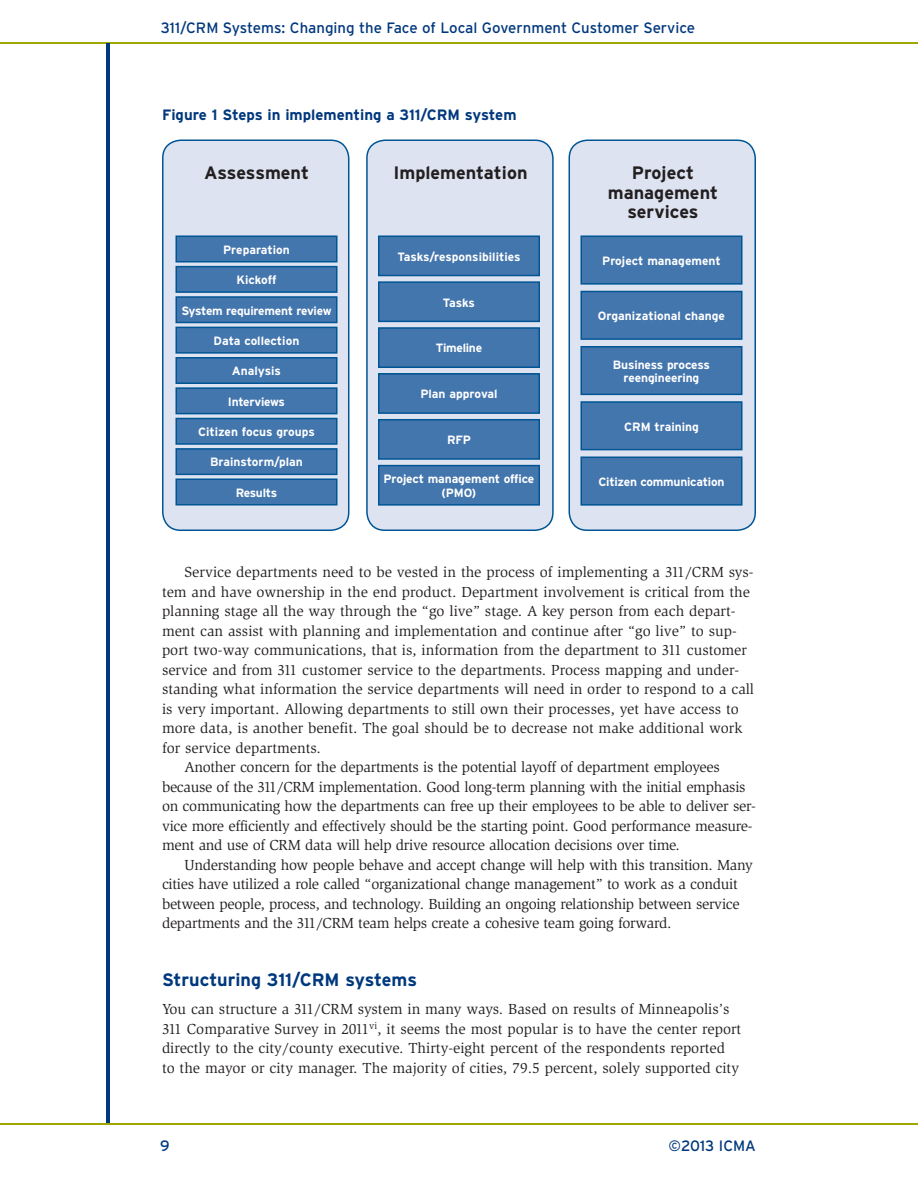
<style>
.page{position:relative;width:918px;height:1188px;background:#fff}
.page>*{position:absolute;margin:0;border:0;box-sizing:border-box;transform-origin:0 0}
.notes{font:700 18px/19.5px "Interstate";color:#231f20;text-align:center}
.ha{font:700 18px "Interstate";color:#00387d}
.t{font:15px/19.5px "Slimbach Std";color:#231f20}
.t-2{font:15px/19.5px "Slimbach Std";letter-spacing:-.02em;color:#231f20}
.t1{font:15px/19.5px "Slimbach Std";color:#231f20}
.None-2{font:15px "Interstate";color:#00387d}
.hb{font:700 15px "Interstate";color:#00387d}
.notes-2{font:700 12px/13.5px "Interstate";letter-spacing:-.01em;color:#fff;text-align:center}
</style>
<div class="page">
<hr style="left:0;top:42px;width:918px;height:2px;background:#a0a800">
<hr style="left:106px;top:44px;width:4px;height:1079px;background:#00387d">
<hr style="left:0;top:1123px;width:918px;height:1px;background:#a0a800">
<div style="left:163px;top:140px;width:186px;height:390px;background:#dde3f0;border-radius:18px"></div>
<div style="left:162px;top:140px;width:187px;height:391px;border:2px solid #005595;border-radius:18px"></div>
<div style="left:367px;top:140px;width:186px;height:390px;background:#dde3f0;border-radius:18px"></div>
<div style="left:366px;top:140px;width:188px;height:391px;border:2px solid #005595;border-radius:18px"></div>
<div style="left:569px;top:140px;width:186px;height:390px;background:#dde3f0;border-radius:18px"></div>
<div style="left:569px;top:140px;width:187px;height:391px;border:2px solid #005595;border-radius:18px"></div>
<div style="left:176px;top:236px;width:161px;height:26px;background:#4476ae"></div>
<div style="left:176px;top:236px;width:162px;height:26px;border:2px solid #005595"></div>
<div style="left:176px;top:267px;width:161px;height:25px;background:#4476ae"></div>
<div style="left:176px;top:266px;width:162px;height:27px;border:2px solid #005595"></div>
<div style="left:176px;top:297px;width:161px;height:25px;background:#4476ae"></div>
<div style="left:176px;top:296px;width:162px;height:27px;border:2px solid #005595"></div>
<div style="left:176px;top:327px;width:161px;height:26px;background:#4476ae"></div>
<div style="left:176px;top:327px;width:162px;height:27px;border:2px solid #005595"></div>
<div style="left:176px;top:358px;width:161px;height:25px;background:#4476ae"></div>
<div style="left:176px;top:357px;width:162px;height:27px;border:2px solid #005595"></div>
<div style="left:176px;top:388px;width:161px;height:26px;background:#4476ae"></div>
<div style="left:176px;top:387px;width:162px;height:27px;border:2px solid #005595"></div>
<div style="left:176px;top:418px;width:161px;height:26px;background:#4476ae"></div>
<div style="left:176px;top:418px;width:162px;height:27px;border:2px solid #005595"></div>
<div style="left:176px;top:449px;width:161px;height:25px;background:#4476ae"></div>
<div style="left:176px;top:448px;width:162px;height:27px;border:2px solid #005595"></div>
<div style="left:176px;top:479px;width:161px;height:26px;background:#4476ae"></div>
<div style="left:176px;top:478px;width:162px;height:28px;border:2px solid #005595"></div>
<div style="left:379px;top:236px;width:160px;height:40px;background:#4476ae"></div>
<div style="left:378px;top:236px;width:162px;height:40px;border:2px solid #005595"></div>
<div style="left:379px;top:282px;width:160px;height:39px;background:#4476ae"></div>
<div style="left:378px;top:281px;width:162px;height:41px;border:2px solid #005595"></div>
<div style="left:379px;top:328px;width:160px;height:39px;background:#4476ae"></div>
<div style="left:378px;top:327px;width:162px;height:41px;border:2px solid #005595"></div>
<div style="left:379px;top:374px;width:160px;height:39px;background:#4476ae"></div>
<div style="left:378px;top:373px;width:162px;height:41px;border:2px solid #005595"></div>
<div style="left:379px;top:420px;width:160px;height:39px;background:#4476ae"></div>
<div style="left:378px;top:419px;width:162px;height:41px;border:2px solid #005595"></div>
<div style="left:379px;top:466px;width:160px;height:39px;background:#4476ae"></div>
<div style="left:378px;top:465px;width:162px;height:41px;border:2px solid #005595"></div>
<div style="left:581px;top:236px;width:161px;height:48px;background:#4476ae"></div>
<div style="left:580px;top:236px;width:162px;height:49px;border:2px solid #005595"></div>
<div style="left:581px;top:292px;width:161px;height:47px;background:#4476ae"></div>
<div style="left:580px;top:291px;width:162px;height:49px;border:2px solid #005595"></div>
<div style="left:581px;top:347px;width:161px;height:47px;background:#4476ae"></div>
<div style="left:580px;top:346px;width:162px;height:49px;border:2px solid #005595"></div>
<div style="left:581px;top:402px;width:161px;height:48px;background:#4476ae"></div>
<div style="left:580px;top:401px;width:162px;height:49px;border:2px solid #005595"></div>
<div style="left:581px;top:457px;width:161px;height:48px;background:#4476ae"></div>
<div style="left:580px;top:457px;width:162px;height:49px;border:2px solid #005595"></div>
<p class="None-2" style="left:161px;top:19px;width:536px">311/CRM Systems: Changing the Face of Local Government Customer Service</p>
<p class="hb" style="left:162px;top:106px;width:356px">Figure 1 Steps in implementing a 311/CRM system</p>
<p class="notes" style="left:204px;top:163px;width:106px">Assessment</p>
<p class="notes" style="left:393px;top:163px;width:136px">Implementation</p>
<p class="notes" style="left:608px;top:163px;width:112px">Project management services</p>
<p class="notes-2" style="left:223px;top:243px;width:68px">Preparation</p>
<p class="notes-2" style="left:237px;top:273px;width:41px">Kickoff</p>
<p class="notes-2" style="left:181px;top:303px;width:152px">System requirement review</p>
<p class="notes-2" style="left:214px;top:334px;width:87px">Data collection</p>
<p class="notes-2" style="left:232px;top:364px;width:51px">Analysis</p>
<p class="notes-2" style="left:228px;top:395px;width:59px">Interviews</p>
<p class="notes-2" style="left:198px;top:425px;width:118px">Citizen focus groups</p>
<p class="notes-2" style="left:210px;top:455px;width:94px">Brainstorm/plan</p>
<p class="notes-2" style="left:236px;top:486px;width:43px">Results</p>
<p class="notes-2" style="left:397px;top:250px;width:125px">Tasks/responsibilities</p>
<p class="notes-2" style="left:443px;top:295px;width:34px">Tasks</p>
<p class="notes-2" style="left:436px;top:341px;width:48px">Timeline</p>
<p class="notes-2" style="left:420px;top:387px;width:79px">Plan approval</p>
<p class="notes-2" style="left:447px;top:433px;width:25px">RFP</p>
<p class="notes-2" style="left:384px;top:472px;width:152px">Project management office (PMO)</p>
<p class="notes-2" style="left:602px;top:254px;width:120px">Project management</p>
<p class="notes-2" style="left:598px;top:309px;width:129px">Organizational change</p>
<p class="notes-2" style="left:613px;top:358px;width:99px">Business process reengineering</p>
<p class="notes-2" style="left:624px;top:420px;width:76px">CRM training</p>
<p class="notes-2" style="left:599px;top:475px;width:127px">Citizen communication</p>
<p class="t" style="left:162px;top:562px;width:594px;text-indent:22px">Service departments need to be vested in the process of implementing a 311/CRM sys&shy;tem and have ownership in the end product. Department involvement is critical from the planning stage all the way through the “go live” stage. A key person from each depart&shy;ment can assist with planning and implementation and continue after “go live” to sup&shy;port two-way communications, that is, information from the department to 311 customer service and from 311 customer service to the departments. Process mapping and under&shy;standing what information the service departments will need in order to respond to a call is very important. Allowing departments to still own their processes, yet have access to more data, is another benefit. The goal should be to decrease not make additional work for service departments.</p>
<p class="t-2" style="left:162px;top:757px;width:596px;text-indent:22px">Another concern for the departments is the potential layoff of department employees because of the 311/CRM implementation. Good long-term planning with the initial emphasis on communicating how the departments can free up their employees to be able to deliver ser&shy;vice more efficiently and effectively should be the starting point. Good performance measure&shy;ment and use of CRM data will help drive resource allocation decisions over time.</p>
<p class="t-2" style="left:162px;top:855px;width:592px;text-indent:22px">Understanding how people behave and accept change will help with this transition. Many cities have utilized a role called “organizational change management” to work as a conduit between people, process, and technology. Building an ongoing relationship between service departments and the 311/CRM team helps create a cohesive team going forward.</p>
<p class="ha" style="left:162px;top:968px;width:257px">Structuring 311/CRM systems</p>
<p class="t1" style="left:162px;top:999px;width:581px">You can structure a 311/CRM system in many ways. Based on results of Minneapolis’s 311 Comparative Survey in 2011<sup>vi</sup>, it seems the most popular is to have the center report directly to the city/county executive. Thirty-eight percent of the respondents reported to the mayor or city manager. The majority of cities, 79.5 percent, solely supported city</p>
<p class="None-2" style="left:160px;top:1137px;width:11px">9</p>
<p class="None-2" style="left:668px;top:1137px;width:89px">©2013 ICMA</p>
</div>
